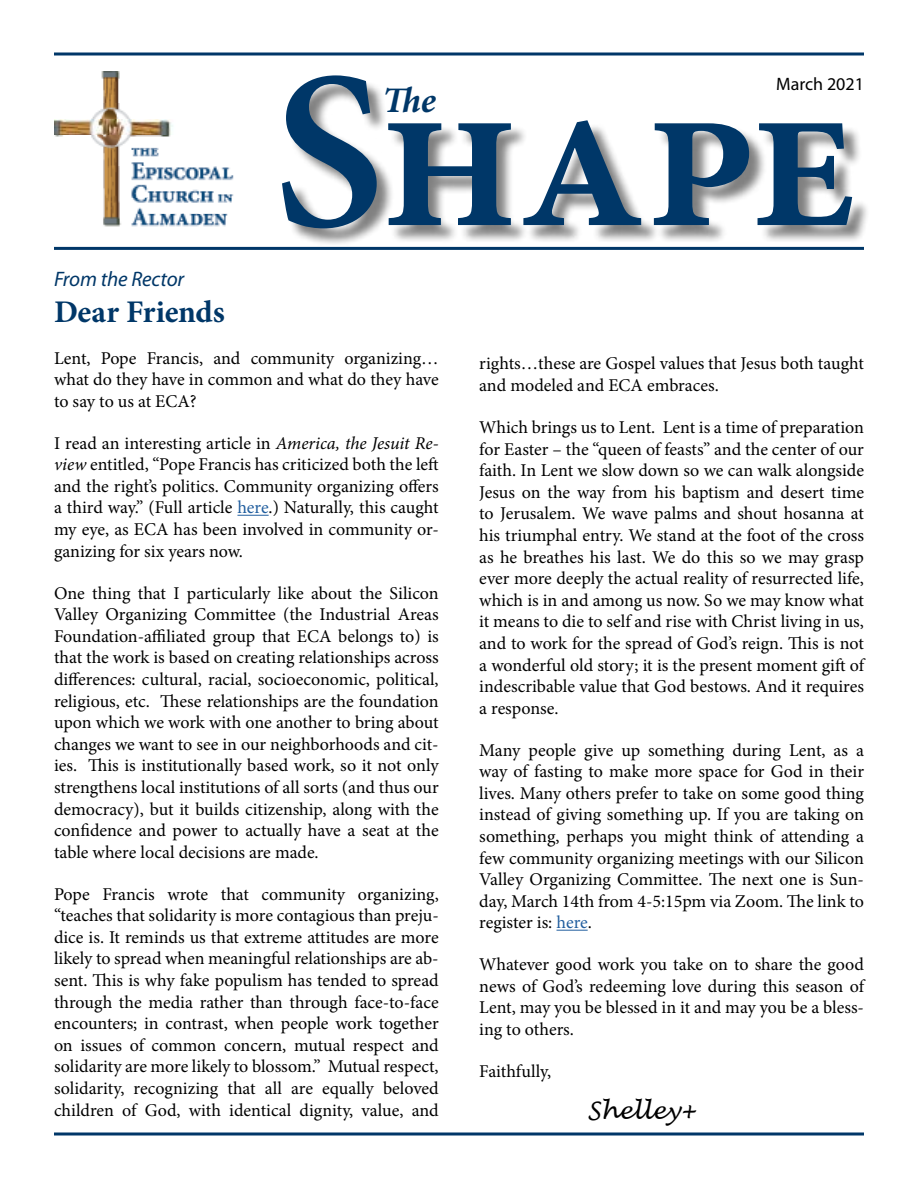
<style>
.page{position:relative;width:918px;height:1188px;background:#fff}
.page>*{position:absolute;margin:0;border:0;box-sizing:border-box;transform-origin:0 0}
.t1{font:600 216px "Minion Pro";color:#003768}
.t2{font:italic 700 36px "Minion Pro";color:#003768}
.t3{font:700 31.5px "Minion Pro";letter-spacing:-.01em;color:#003768}
.t4{font:italic 24px "Lucida Handwriting";color:#000}
.t5{font:italic 21px "Myriad Pro";letter-spacing:-.01em;color:#003768}
.t6{font:18px/21.6px "Minion Pro";color:#000;text-align:justify}
.t7{font:18px "Myriad Pro";color:#000}
.s1{font-size:225px}
.s2{font-style:italic}
.s3{color:#215e9e}
</style>
<div class="page">
<svg style="left:54px;top:52px;width:810px;height:4px;background:#3f688d"></svg>
<hr style="left:54px;top:247px;width:810px;height:3px;background:#003768">
<svg style="left:54px;top:1132px;width:810px;height:4px;background:#3f688d"></svg>
<img style="left:54px;top:72px;width:180px;height:155px">
<div style="left:285px;top:78px;width:585px;height:168px;background:#000;opacity:.5"></div>
<hr style="left:237px;top:515px;width:32px;height:1px;background:#215e9e">
<hr style="left:557px;top:930px;width:31px;height:1px;background:#215e9e">
<h1 class="t1" style="left:273px;top:7px;width:587px"><span class="s1">S</span>hape</h1>
<p class="t7" style="left:776px;top:73px;width:89px">March 2021</p>
<h2 class="t2" style="left:382px;top:75px;width:55px">The</h2>
<p class="t5" style="left:54px;top:266px;width:132px">From the Rector</p>
<h3 class="t3" style="left:54px;top:289px;width:172px">Dear Friends</h3>
<p class="t6" style="left:54px;top:347px;width:386px">Lent, Pope Francis, and community organizing… what do they have in common and what do they have to say to us at ECA?</p>
<p class="t6" style="left:54px;top:432px;width:386px">I read an interesting article in <span class="s2">America, the Jesuit Re&shy;view</span> entitled, “Pope Francis has criticized both the left and the right’s politics. Community organizing offers a third way.” (Full article <span class="s3">here</span>.) Naturally, this caught my eye, as ECA has been involved in community or&shy;ganizing for six years now.</p>
<p class="t6" style="left:54px;top:582px;width:386px">One thing that I particularly like about the Silicon Valley Organizing Committee (the Industrial Areas Foundation-affiliated group that ECA belongs to) is that the work is based on creating relationships across differences: cultural, racial, socioeconomic, political, religious, etc. These relationships are the foundation upon which we work with one another to bring about changes we want to see in our neighborhoods and cit&shy;ies. This is institutionally based work, so it not only strengthens local institutions of all sorts (and thus our democracy), but it builds citizenship, along with the confidence and power to actually have a seat at the table where local decisions are made.</p>
<p class="t6" style="left:54px;top:883px;width:386px">Pope Francis wrote that community organizing, “teaches that solidarity is more contagious than preju&shy;dice is. It reminds us that extreme attitudes are more likely to spread when meaningful relationships are ab&shy;sent. This is why fake populism has tended to spread through the media rather than through face-to-face encounters; in contrast, when people work together on issues of common concern, mutual respect and solidarity are more likely to blossom.” Mutual respect, solidarity, recognizing that all are equally beloved children of God, with identical dignity, value, and</p>
<p class="t6" style="left:479px;top:353px;width:386px">rights…these are Gospel values that Jesus both taught and modeled and ECA embraces.</p>
<p class="t6" style="left:479px;top:416px;width:386px">Which brings us to Lent. Lent is a time of preparation for Easter – the “queen of feasts” and the center of our faith. In Lent we slow down so we can walk alongside Jesus on the way from his baptism and desert time to Jerusalem. We wave palms and shout hosanna at his triumphal entry. We stand at the foot of the cross as he breathes his last. We do this so we may grasp ever more deeply the actual reality of resurrected life, which is in and among us now. So we may know what it means to die to self and rise with Christ living in us, and to work for the spread of God’s reign. This is not a wonderful old story; it is the present moment gift of indescribable value that God bestows. And it requires a response.</p>
<p class="t6" style="left:479px;top:739px;width:386px">Many people give up something during Lent, as a way of fasting to make more space for God in their lives. Many others prefer to take on some good thing instead of giving something up. If you are taking on something, perhaps you might think of attending a few community organizing meetings with our Silicon Valley Organizing Committee. The next one is Sun&shy;day, March 14th from 4-5:15pm via Zoom. The link to register is: <span class="s3">here</span>.</p>
<p class="t6" style="left:479px;top:954px;width:386px">Whatever good work you take on to share the good news of God’s redeeming love during this season of Lent, may you be blessed in it and may you be a bless&shy;ing to others.</p>
<p class="t6" style="left:479px;top:1060px;width:73px">Faithfully,</p>
<h3 class="t4" style="left:587px;top:1096px;width:111px">Shelley+</h3>
</div>
